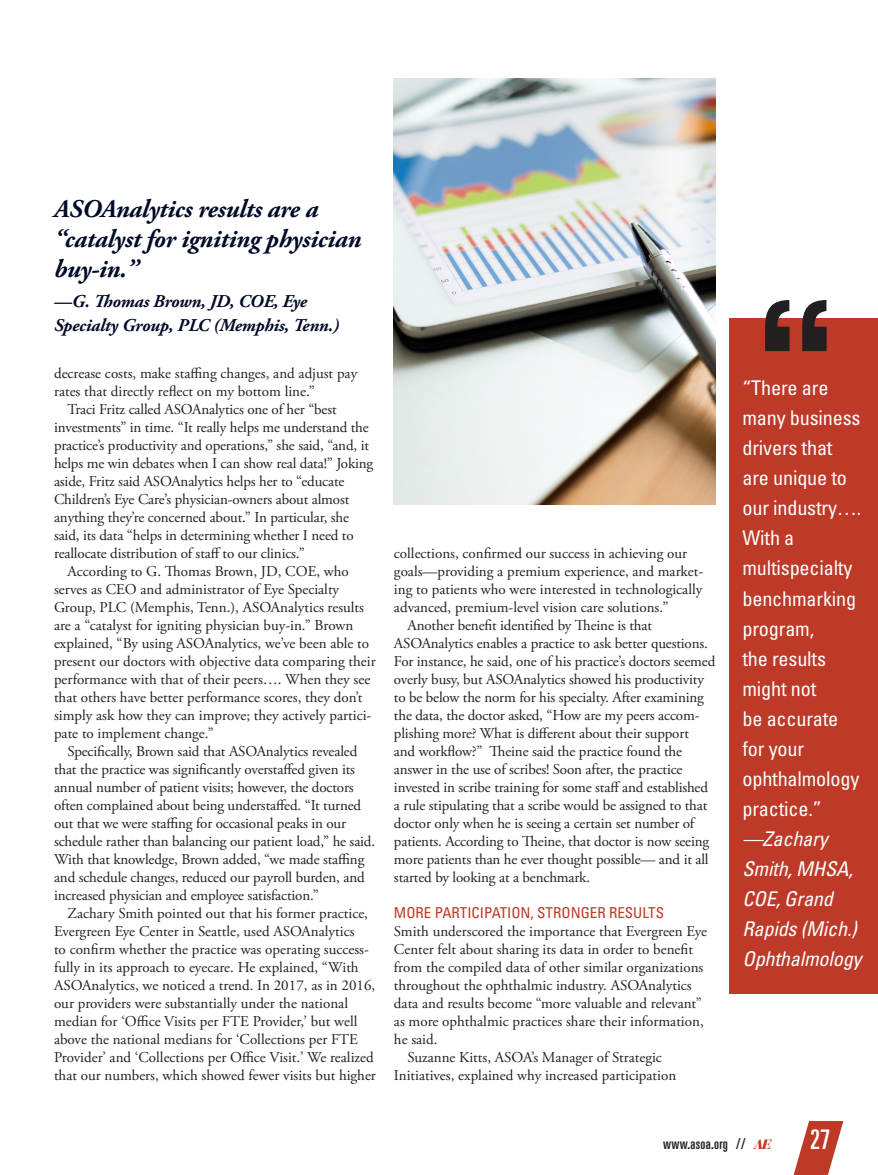
<style>
.page{position:relative;width:878px;height:1175px;background:#fff}
.page>*{position:absolute;margin:0;border:0;box-sizing:border-box;transform-origin:0 0}
.Body___No_Indent{font:700 148.8px "Rockwell";color:#231f20}
.t1{font:ultra-condensed 27px "Univers";color:#fff}
.Pull_Quote___PLAIN_I{font:italic 700 25.5px/30px "Adobe Garamond Pro";letter-spacing:-.01em;color:#000a27}
.Pull_Quote___BOX{font:condensed 20.25px/30px "Univers";letter-spacing:-.01em;color:#fff}
.Pull_Quote___BOX-2{font:italic condensed 20.25px/30px "Univers";letter-spacing:-.01em;color:#fff}
.Pull_Quote___PLAIN_I-2{font:italic 700 18px/24px "Adobe Garamond Pro";letter-spacing:-.01em;color:#000a27}
.Body___Indent{font:15px/18px "Adobe Garamond Pro";letter-spacing:-.01em;color:#231f20}
.Body___No_Indent-2{font:15px/18px "Adobe Garamond Pro";color:#231f20}
.Body___Subhead_FEATU{font:condensed 15px "Univers";color:#be3927}
.t2{font:ultra-condensed 15px "Univers";letter-spacing:.02em;color:#231f20}
.s1{font-family:"Bauer Bodoni";font-weight:900;font-style:italic;font-stretch:normal;font-size:13.5px;color:#be3927}
</style>
<div class="page">
<div style="left:729px;top:318px;width:149px;height:675px;background:#be3927"></div>
<img style="left:394px;top:79px;width:322px;height:425px">
<svg style="left:794px;top:1121px;width:49px;height:53px"></svg>
<p class="Pull_Quote___PLAIN_I" style="left:54px;top:194px;width:309px">ASOAnalytics results are a “catalyst for igniting physician buy-in.”</p>
<p class="Pull_Quote___PLAIN_I-2" style="left:54px;top:289px;width:287px">—G. Thomas Brown, JD, COE, Eye<br>Specialty Group, PLC (Memphis, Tenn.)</p>
<p class="Body___No_Indent-2" style="left:54px;top:365px;width:305px">decrease costs, make staffing changes, and adjust pay rates that directly reflect on my bottom line.”</p>
<p class="Body___Indent" style="left:54px;top:401px;width:321px;text-indent:14px">Traci Fritz called ASOAnalytics one of her “best investments” in time. “It really helps me understand the practice’s productivity and operations,” she said, “and, it helps me win debates when I can show real data!” Joking aside, Fritz said ASOAnalytics helps her to “educate Children’s Eye Care’s physician-owners about almost anything they’re concerned about.” In particular, she said, its data “helps in determining whether I need to reallocate distribution of staff to our clinics.”</p>
<p class="Body___Indent" style="left:54px;top:563px;width:323px;text-indent:14px">According to G. Thomas Brown, JD, COE, who serves as CEO and administrator of Eye Specialty Group, PLC (Memphis, Tenn.), ASOAnalytics results are a “catalyst for igniting physician buy-in.” Brown explained, “By using ASOAnalytics, we’ve been able to present our doctors with objective data comparing their performance with that of their peers…. When they see that others have better performance scores, they don’t simply ask how they can improve; they actively partici&shy;pate to implement change.”</p>
<p class="Body___Indent" style="left:54px;top:743px;width:322px;text-indent:14px">Specifically, Brown said that ASOAnalytics revealed that the practice was significantly overstaffed given its annual number of patient visits; however, the doctors often complained about being understaffed. “It turned out that we were staffing for occasional peaks in our schedule rather than balancing our patient load,” he said.<br>With that knowledge, Brown added, “we made staffing and schedule changes, reduced our payroll burden, and increased physician and employee satisfaction.”</p>
<p class="Body___Indent" style="left:54px;top:905px;width:323px;text-indent:14px">Zachary Smith pointed out that his former practice, Evergreen Eye Center in Seattle, used ASOAnalytics<br>to confirm whether the practice was operating success&shy;fully in its approach to eyecare. He explained, “With ASOAnalytics, we noticed a trend. In 2017, as in 2016, our providers were substantially under the national median for ‘Office Visits per FTE Provider,’ but well above the national medians for ‘Collections per FTE Provider’ and ‘Collections per Office Visit.’ We realized that our numbers, which showed fewer visits but higher</p>
<p class="Body___Indent" style="left:394px;top:545px;width:311px">collections, confirmed our success in achieving our goals—providing a premium experience, and market&shy;ing to patients who were interested in technologically advanced, premium-level vision care solutions.”</p>
<p class="Body___Indent" style="left:394px;top:617px;width:323px;text-indent:14px">Another benefit identified by Theine is that ASOAnalytics enables a practice to ask better questions.<br>For instance, he said, one of his practice’s doctors seemed overly busy, but ASOAnalytics showed his productivity to be below the norm for his specialty. After examining the data, the doctor asked, “How are my peers accom&shy;plishing more? What is different about their support<br>and workflow?” Theine said the practice found the answer in the use of scribes! Soon after, the practice invested in scribe training for some staff and established a rule stipulating that a scribe would be assigned to that doctor only when he is seeing a certain set number of patients. According to Theine, that doctor is now seeing more patients than he ever thought possible— and it all started by looking at a benchmark.</p>
<p class="Body___Subhead_FEATU" style="left:394px;top:903px;width:271px">MORE PARTICIPATION, STRONGER RESULTS</p>
<p class="Body___No_Indent-2" style="left:394px;top:923px;width:314px">Smith underscored the importance that Evergreen Eye Center felt about sharing its data in order to benefit from the compiled data of other similar organizations throughout the ophthalmic industry. ASOAnalytics data and results become “more valuable and relevant” as more ophthalmic practices share their information, he said.</p>
<p class="Body___Indent" style="left:394px;top:1049px;width:284px;text-align:center">Suzanne Kitts, ASOA’s Manager of Strategic<br>Initiatives, explained why increased participation</p>
<p class="Body___No_Indent" style="left:751px;top:263px;width:90px">“</p>
<p class="Pull_Quote___BOX" style="left:742px;top:373px;width:120px">“There are many business drivers that are unique to our industry….<br>With a multispecialty benchmarking program,<br>the results might not<br>be accurate for your ophthalmology practice.”</p>
<p class="Pull_Quote___BOX-2" style="left:742px;top:823px;width:121px">—Zachary<br>Smith, MHSA,<br>COE, Grand<br>Rapids (Mich.)<br>Ophthalmology</p>
<p class="t2" style="left:663px;top:1135px;width:110px">www.asoa.org // <span class="s1">AE</span></p>
<h2 class="t1" style="left:810px;top:1124px;width:22px">27</h2>
</div>
